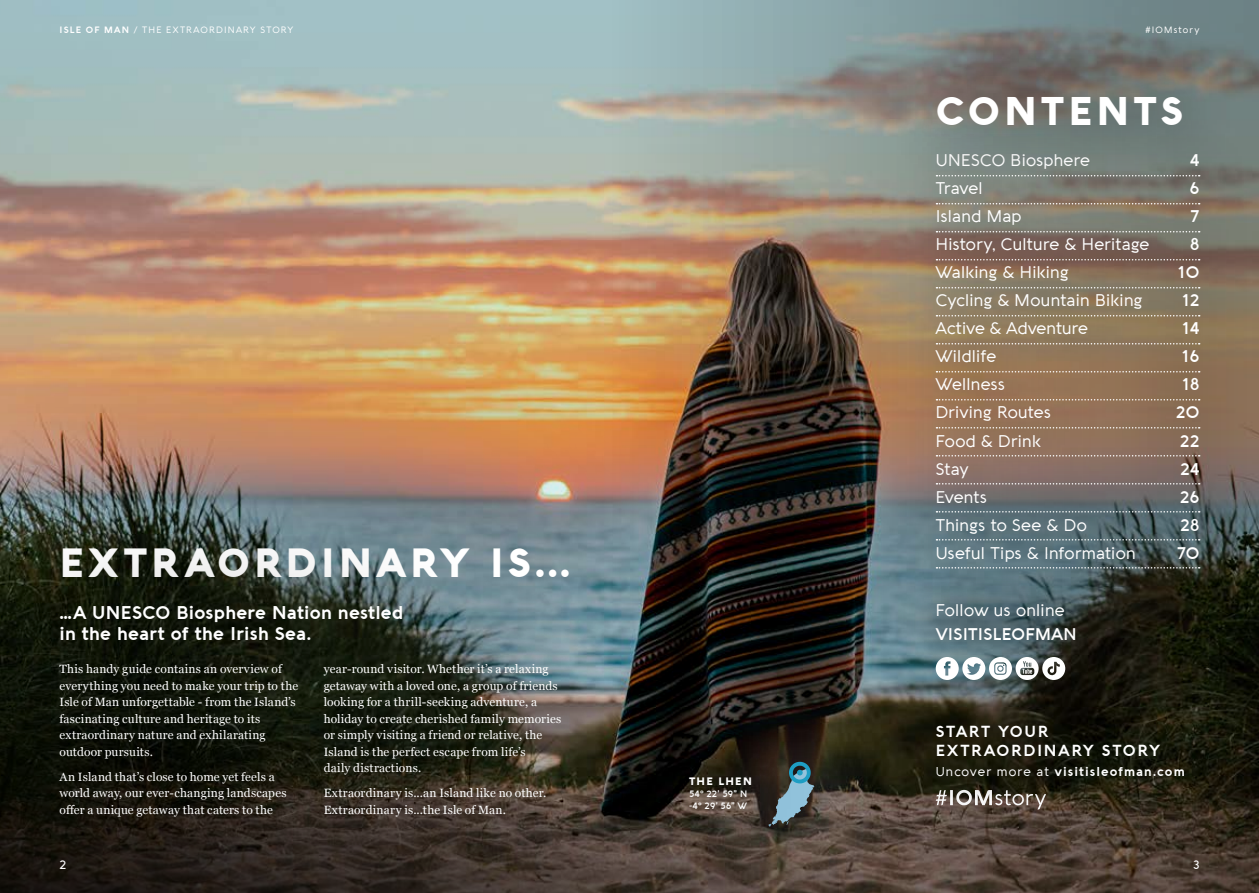
<style>
.page{position:relative;width:1259px;height:893px;background:#fff}
.page>*{position:absolute;margin:0;border:0;box-sizing:border-box;transform-origin:0 0}
.t1{font:900 39.75px "Aquawax";letter-spacing:.095em;color:#fff}
.t2{font:900 39px "Aquawax";letter-spacing:.1em;color:#fff}
.t3{font:700 18px/21px "Aquawax";letter-spacing:.015em;color:#fff}
.t4{font:16.5px "Aquawax";letter-spacing:.005em;color:#fff}
.t5{font:600 16.5px "Aquawax";letter-spacing:.01em;color:#fff}
.t6{font:700 15.6px/18.8px "Aquawax";letter-spacing:.105em;color:#fff}
.t7{font:700 12.45px "Aquawax";letter-spacing:.085em;color:#fff}
.t8{font:12px/16.5px "Georgia";letter-spacing:.015em;color:#fff}
.t9{font:500 12px "Aquawax";color:#fff}
.t10{font:900 10.5px "Aquawax";letter-spacing:.125em;color:#fff}
.t11{font:9px "Aquawax";letter-spacing:.12em;color:#fff}
.t12{font:600 9px/12px "Aquawax";letter-spacing:.025em;color:#fff}
.s1{font-weight:700}
.s2{font-weight:400}
</style>
<div class="page">
<img style="left:26px;top:0;width:1233px;height:893px">
<div style="left:0;top:280px;width:819px;height:566px;background:#000;opacity:.35"></div>
<div style="left:0;top:507px;width:651px;height:386px;background:#000;opacity:.35"></div>
<div style="left:898px;top:687px;width:321px;height:128px;background:#000;opacity:.75"></div>
<div style="left:885px;top:102px;width:366px;height:513px;background:#000;opacity:.75"></div>
<svg style="left:936px;top:203px;width:263px;height:1px"></svg>
<svg style="left:936px;top:231px;width:263px;height:1px"></svg>
<svg style="left:936px;top:259px;width:263px;height:1px"></svg>
<svg style="left:936px;top:287px;width:263px;height:1px"></svg>
<svg style="left:936px;top:315px;width:263px;height:1px"></svg>
<svg style="left:936px;top:343px;width:263px;height:1px"></svg>
<svg style="left:936px;top:371px;width:263px;height:1px"></svg>
<svg style="left:936px;top:399px;width:263px;height:1px"></svg>
<svg style="left:936px;top:427px;width:263px;height:1px"></svg>
<svg style="left:936px;top:455px;width:263px;height:1px"></svg>
<svg style="left:936px;top:483px;width:263px;height:2px"></svg>
<svg style="left:936px;top:511px;width:263px;height:2px"></svg>
<svg style="left:936px;top:539px;width:263px;height:2px"></svg>
<svg style="left:1113px;top:567px;width:86px;height:7px"></svg>
<div style="left:885px;top:43px;width:348px;height:136px;background:#000;opacity:.75"></div>
<div style="left:899px;top:567px;width:214px;height:112px;background:#000;opacity:.75"></div>
<svg style="left:935px;top:657px;width:130px;height:23px"></svg>
<div style="left:689px;top:686px;width:209px;height:207px;background:#fff;opacity:.75"></div>
<div style="left:736px;top:732px;width:113px;height:129px;background:#000;opacity:.75"></div>
<div style="left:624px;top:705px;width:193px;height:175px;background:#000;opacity:.75"></div>
<p class="t11" style="left:60px;top:25px;width:235px"><span class="s1">ISLE OF MAN</span> / THE EXTRAORDINARY STORY</p>
<h1 class="t1" style="left:60px;top:536px;width:511px">EXTRAORDINARY IS...</h1>
<h3 class="t3" style="left:60px;top:601px;width:345px">…A UNESCO Biosphere Nation nestled in the heart of the Irish Sea.</h3>
<p class="t8" style="left:60px;top:660px;width:240px">This handy guide contains an overview of everything you need to make your trip to the Isle of Man unforgettable - from the Island’s fascinating culture and heritage to its extraordinary nature and exhilarating outdoor pursuits.</p>
<p class="t8" style="left:60px;top:768px;width:228px">An Island that’s close to home yet feels a world away, our ever-changing landscapes offer a unique getaway that caters to the</p>
<p class="t8" style="left:324px;top:660px;width:239px">year-round visitor. Whether it’s a relaxing getaway with a loved one, a group of friends looking for a thrill-seeking adventure, a holiday to create cherished family memories or simply visiting a friend or relative, the Island is the perfect escape from life’s<br>daily distractions.</p>
<p class="t8" style="left:324px;top:784px;width:224px">Extraordinary is...an Island like no other.<br>Extraordinary is...the Isle of Man.</p>
<p class="t9" style="left:60px;top:857px;width:8px">2</p>
<p class="t10" style="left:689px;top:775px;width:65px">THE LHEN</p>
<p class="t12" style="left:689px;top:789px;width:60px">54° 22’ 59” N -4° 29’ 56” W</p>
<p class="t11" style="left:1145px;top:25px;width:55px">#IOMstory</p>
<h2 class="t2" style="left:935px;top:85px;width:249px">CONTENTS</h2>
<h3 class="t4" style="left:935px;top:151px;width:156px">UNESCO Biosphere</h3>
<h3 class="t5" style="left:1189px;top:151px;width:11px">4</h3>
<h3 class="t4" style="left:935px;top:179px;width:49px">Travel</h3>
<h3 class="t5" style="left:1189px;top:179px;width:11px">6</h3>
<h3 class="t4" style="left:935px;top:207px;width:87px">Island Map</h3>
<h3 class="t5" style="left:1190px;top:207px;width:11px">7</h3>
<h3 class="t4" style="left:935px;top:235px;width:215px">History, Culture &amp; Heritage</h3>
<h3 class="t5" style="left:1190px;top:235px;width:11px">8</h3>
<h3 class="t4" style="left:935px;top:263px;width:134px">Walking &amp; Hiking</h3>
<h3 class="t5" style="left:1176px;top:263px;width:24px">10</h3>
<h3 class="t4" style="left:935px;top:291px;width:208px">Cycling &amp; Mountain Biking</h3>
<h3 class="t5" style="left:1180px;top:291px;width:20px">12</h3>
<h3 class="t4" style="left:935px;top:319px;width:154px">Active &amp; Adventure</h3>
<h3 class="t5" style="left:1180px;top:319px;width:20px">14</h3>
<h3 class="t4" style="left:935px;top:347px;width:62px">Wildlife</h3>
<h3 class="t5" style="left:1180px;top:347px;width:21px">16</h3>
<h3 class="t4" style="left:935px;top:375px;width:71px">Wellness</h3>
<h3 class="t5" style="left:1180px;top:375px;width:20px">18</h3>
<h3 class="t4" style="left:935px;top:403px;width:117px">Driving Routes</h3>
<h3 class="t5" style="left:1176px;top:403px;width:25px">20</h3>
<h3 class="t4" style="left:935px;top:431px;width:107px">Food &amp; Drink</h3>
<h3 class="t5" style="left:1180px;top:431px;width:21px">22</h3>
<h3 class="t4" style="left:935px;top:459px;width:35px">Stay</h3>
<h3 class="t5" style="left:1180px;top:459px;width:21px">24</h3>
<h3 class="t4" style="left:935px;top:487px;width:53px">Events</h3>
<h3 class="t5" style="left:1179px;top:487px;width:21px">26</h3>
<h3 class="t4" style="left:935px;top:515px;width:153px">Things to See &amp; Do</h3>
<h3 class="t5" style="left:1180px;top:515px;width:21px">28</h3>
<h3 class="t4" style="left:935px;top:543px;width:201px">Useful Tips &amp; Information</h3>
<h3 class="t5" style="left:1176px;top:543px;width:24px">70</h3>
<h3 class="t4" style="left:935px;top:601px;width:131px">Follow us online</h3>
<h3 class="t5" style="left:935px;top:624px;width:142px">VISITISLEOFMAN</h3>
<h3 class="t6" style="left:935px;top:722px;width:226px">START YOUR<br>EXTRAORDINARY STORY</h3>
<p class="t7" style="left:935px;top:764px;width:250px"><span class="s2">Uncover more at</span> visitisleofman.com</p>
<p class="t9" style="left:1193px;top:857px;width:8px">3</p>
</div>
